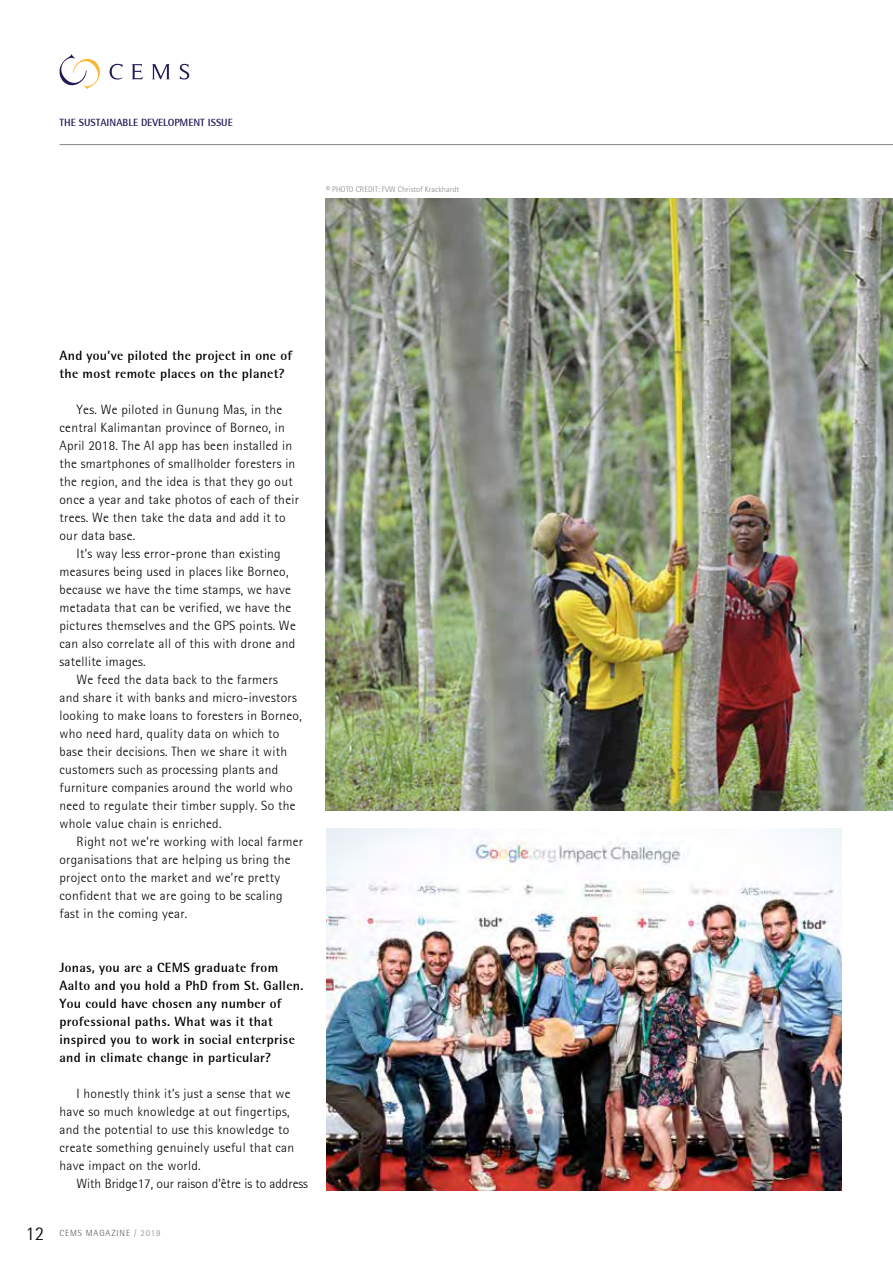
<style>
.page{position:relative;width:893px;height:1263px;background:#fff}
.page>*{position:absolute;margin:0;border:0;box-sizing:border-box;transform-origin:0 0}
.t1{font:300 13.5px/18px "Rotis Semi Sans";letter-spacing:.02em;color:#000}
.t2{font:700 13.5px/18px "Rotis Semi Sans";letter-spacing:.02em;color:#000}
.t3{font:300 13.5px "Rotis Semi Sans";color:#000}
.t4{font:700 10.5px "Rotis Semi Sans";color:#231956}
.t5{font:300 9px "Rotis Semi Sans";letter-spacing:.1em;color:#575756}
.t6{font:300 8.25px "Rotis Semi Sans";color:#878787}
.s1{font-style:inherit}
.s2{font-size:19.5px;color:#000}
.s3{color:#878787}
</style>
<div class="page">
<svg style="left:59px;top:54px;width:41px;height:35px"></svg>
<svg style="left:110px;top:64px;width:13px;height:16px"></svg>
<svg style="left:132px;top:64px;width:11px;height:15px"></svg>
<svg style="left:152px;top:64px;width:18px;height:15px"></svg>
<svg style="left:180px;top:64px;width:9px;height:16px"></svg>
<hr style="left:60px;top:144px;width:833px;height:1px;background:#878787">
<img style="left:326px;top:198px;width:567px;height:612px">
<img style="left:326px;top:828px;width:516px;height:363px">
<p class="t4" style="left:60px;top:116px;width:175px">THE SUSTAINABLE DEVELOPMENT ISSUE</p>
<p class="t6" style="left:326px;top:184px;width:135px">© <span class="s1">PHOTO CREDIT: FVW</span> Christof Krackhardt</p>
<p class="t2" style="left:60px;top:346px;width:234px">And you’ve piloted the project in one of the most remote places on the planet?</p>
<p class="t1" style="left:60px;top:400px;width:241px;text-indent:17px">Yes. We piloted in Gunung Mas, in the central Kalimantan province of Borneo, in April 2018. The AI app has been installed in the smartphones of smallholder foresters in the region, and the idea is that they go out once a year and take photos of each of their trees. We then take the data and add it to our data base.</p>
<p class="t1" style="left:60px;top:544px;width:238px;text-indent:17px">It’s way less error-prone than existing measures being used in places like Borneo, because we have the time stamps, we have metadata that can be verified, we have the pictures themselves and the GPS points. We can also correlate all of this with drone and satellite images.</p>
<p class="t1" style="left:60px;top:670px;width:244px;text-indent:17px">We feed the data back to the farmers<br>and share it with banks and micro-investors looking to make loans to foresters in Borneo, who need hard, quality data on which to base their decisions. Then we share it with customers such as processing plants and furniture companies around the world who need to regulate their timber supply. So the whole value chain is enriched.</p>
<p class="t1" style="left:60px;top:832px;width:245px;text-indent:17px">Right not we’re working with local farmer organisations that are helping us bring the project onto the market and we’re pretty confident that we are going to be scaling fast in the coming year.</p>
<p class="t2" style="left:60px;top:958px;width:245px">Jonas, you are a CEMS graduate from Aalto and you hold a PhD from St. Gallen.<br>You could have chosen any number of professional paths. What was it that inspired you to work in social enterprise and in climate change in particular?</p>
<p class="t1" style="left:60px;top:1084px;width:236px;text-indent:17px">I honestly think it’s just a sense that we have so much knowledge at out fingertips, and the potential to use this knowledge to create something genuinely useful that can have impact on the world.</p>
<p class="t3" style="left:77px;top:1176px;width:233px">With Bridge17, our raison d’être is to address</p>
<p class="t5" style="left:26px;top:1228px;width:137px"><span class="s2">12</span> CEMS MAGAZINE <span class="s3">/ 2019</span></p>
</div>
